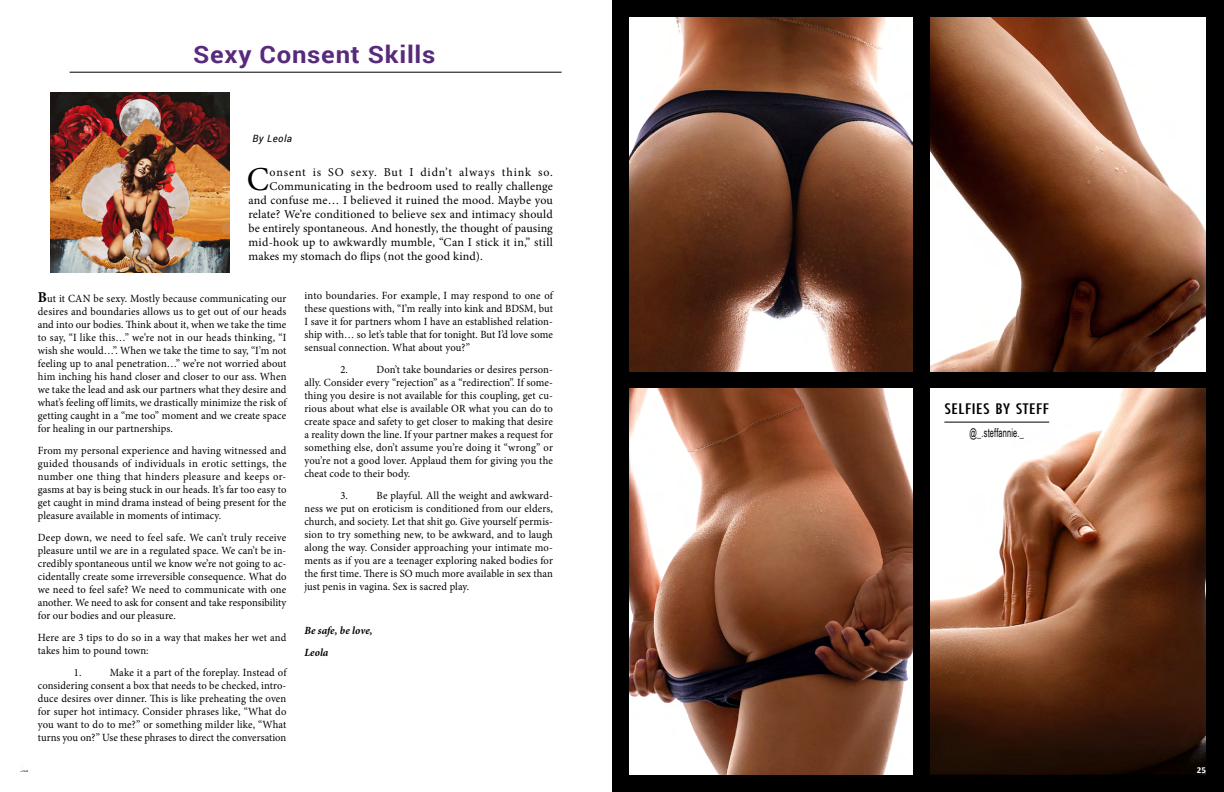
<style>
.page{position:relative;width:1224px;height:792px;background:#fff}
.page>*{position:absolute;margin:0;border:0;box-sizing:border-box;transform-origin:0 0}
.t1{font:33.5px "Minion Pro";color:#000}
.t2{font:700 24px "Roboto";letter-spacing:.03em;color:#582a7b;scale:1.07 1}
.t3{font:500 16px "Futura PT Cond";letter-spacing:.03em;color:#000;scale:1.25 1}
.t4{font:12px "Minion Pro";letter-spacing:.025em;color:#000}
.t5{font:12px "Arial Narrow";letter-spacing:.02em;color:#000;scale:.75 1}
.t6{font:11px/13px "Minion Pro";letter-spacing:.01em;color:#000;text-align:justify;scale:.96 1}
.t7{font:italic 700 11px/22px "Minion Pro";letter-spacing:.005em;color:#000;scale:.96 1}
.t8{font:italic 10px "Roboto";letter-spacing:.05em;color:#000}
.t9{font:700 9px "Calibri";color:#fff}
.s1{font-weight:700;font-size:15px}
</style>
<div class="page">
<div style="left:612px;top:0;width:612px;height:792px;background:#000"></div>
<hr style="left:70px;top:72px;width:492px;height:1px;background:#000">
<img style="left:50px;top:92px;width:180px;height:180px">
<img style="left:629px;top:18px;width:284px;height:354px">
<img style="left:931px;top:18px;width:275px;height:354px">
<img style="left:629px;top:388px;width:284px;height:387px">
<img style="left:931px;top:388px;width:275px;height:387px">
<div style="left:18px;top:766px;width:10px;height:6px;background:#000;opacity:.76"></div>
<div style="left:1197px;top:768px;width:10px;height:6px;background:#000;opacity:.76"></div>
<hr style="left:944px;top:422px;width:105px;height:1px;background:#000">
<h2 class="t2" style="left:193px;top:37px;width:228px">Sexy Consent Skills</h2>
<p class="t8" style="left:252px;top:131px;width:41px">By Leola</p>
<h1 class="t1" style="left:247px;top:157px;width:24px">C</h1>
<p class="t4" style="left:270px;top:164px;width:285px">onsent is SO sexy. But I didn’t always think so.</p>
<p class="t4" style="left:270px;top:178px;width:285px">Communicating in the bedroom used to really challenge</p>
<p class="t4" style="left:248px;top:192px;width:306px">and confuse me… I believed it ruined the mood. Maybe you</p>
<p class="t4" style="left:248px;top:206px;width:306px">relate? We’re conditioned to believe sex and intimacy should</p>
<p class="t4" style="left:248px;top:220px;width:306px">be entirely spontaneous. And honestly, the thought of pausing</p>
<p class="t4" style="left:248px;top:234px;width:306px">mid-hook up to awkwardly mumble, “Can I stick it in,” still</p>
<p class="t4" style="left:248px;top:248px;width:236px">makes my stomach do flips (not the good kind).</p>
<p class="t6" style="left:38px;top:292px;width:262px"><span class="s1">B</span>ut it CAN be sexy. Mostly because communicating our desires and boundaries allows us to get out of our heads and into our bodies. Think about it, when we take the time to say, “I like this…” we’re not in our heads thinking, “I wish she would…”. When we take the time to say, “I’m not feeling up to anal penetration…” we’re not worried about him inching his hand closer and closer to our ass. When we take the lead and ask our partners what they desire and what’s feeling off limits, we drastically minimize the risk of getting caught in a “me too” moment and we create space for healing in our partnerships.</p>
<p class="t6" style="left:38px;top:444px;width:260px">From my personal experience and having witnessed and guided thousands of individuals in erotic settings, the number one thing that hinders pleasure and keeps or&shy;gasms at bay is being stuck in our heads. It’s far too easy to get caught in mind drama instead of being present for the pleasure available in moments of intimacy.</p>
<p class="t6" style="left:38px;top:531px;width:261px">Deep down, we need to feel safe. We can’t truly receive pleasure until we are in a regulated space. We can’t be in&shy;credibly spontaneous until we know we’re not going to ac&shy;cidentally create some irreversible consequence. What do we need to feel safe? We need to communicate with one another. We need to ask for consent and take responsibility for our bodies and our pleasure.</p>
<p class="t6" style="left:38px;top:631px;width:260px">Here are 3 tips to do so in a way that makes her wet and takes him to pound town:</p>
<p class="t6" style="left:74px;top:666px;width:9px">1.</p>
<p class="t6" style="left:304px;top:289px;width:261px">into boundaries. For example, I may respond to one of these questions with, “I’m really into kink and BDSM, but I save it for partners whom I have an established relation&shy;ship with… so let’s table that for tonight. But I’d love some sensual connection. What about you?”</p>
<p class="t6" style="left:340px;top:363px;width:9px">2.</p>
<p class="t6" style="left:304px;top:363px;width:260px;text-indent:72px">Don’t take boundaries or desires person&shy;ally. Consider every “rejection” as a “redirection”. If some&shy;thing you desire is not available for this coupling, get cu&shy;rious about what else is available OR what you can do to create space and safety to get closer to making that desire a reality down the line. If your partner makes a request for something else, don’t assume you’re doing it “wrong” or you’re not a good lover. Applaud them for giving you the cheat code to their body.</p>
<p class="t6" style="left:340px;top:489px;width:9px">3.</p>
<p class="t6" style="left:304px;top:489px;width:260px;text-indent:72px">Be playful. All the weight and awkward&shy;ness we put on eroticism is conditioned from our elders, church, and society. Let that shit go. Give yourself permis&shy;sion to try something new, to be awkward, and to laugh along the way. Consider approaching your intimate mo&shy;ments as if you are a teenager exploring naked bodies for the first time. There is SO much more available in sex than just penis in vagina. Sex is sacred play.</p>
<p class="t7" style="left:304px;top:620px;width:73px">Be safe, be love,<br>Leola</p>
<p class="t6" style="left:38px;top:666px;width:261px;text-indent:72px">Make it a part of the foreplay. Instead of considering consent a box that needs to be checked, intro&shy;duce desires over dinner. This is like preheating the oven for super hot intimacy. Consider phrases like, “What do you want to do to me?” or something milder like, “What turns you on?” Use these phrases to direct the conversation</p>
<h3 class="t3" style="left:944px;top:399px;width:85px">SELFIES BY STEFF</h3>
<p class="t5" style="left:970px;top:424px;width:74px">@_.steffannie._</p>
<p class="t9" style="left:18px;top:762px;width:11px">24</p>
<p class="t9" style="left:1197px;top:764px;width:11px">25</p>
</div>
